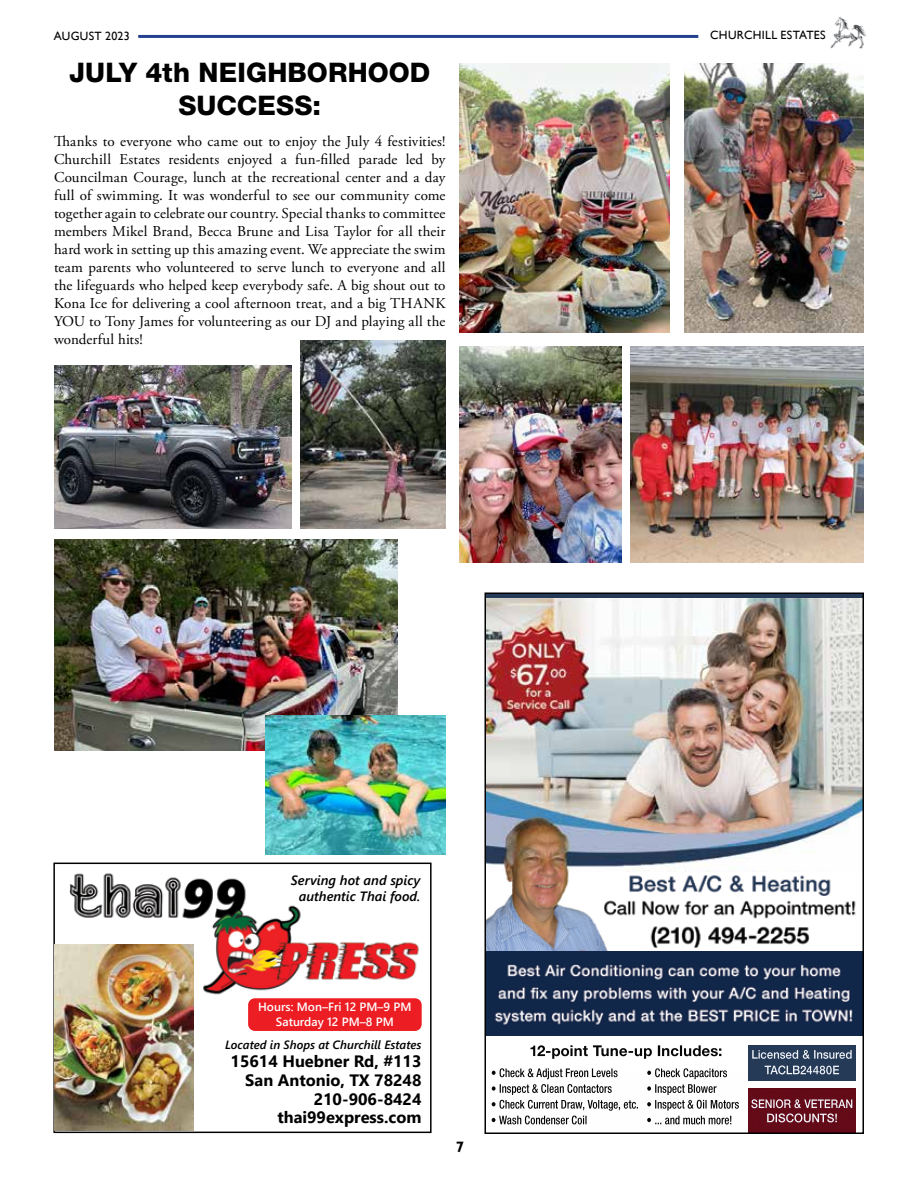
<style>
.page{position:relative;width:918px;height:1188px;background:#fff}
.page>*{position:absolute;margin:0;border:0;box-sizing:border-box;transform-origin:0 0}
.t1{font:800 27px/32.4px "Helvetica Neue LT Std";letter-spacing:.005em;color:#000;text-align:center}
.t2{font:700 16.5px/18.8px "Segoe UI";color:#000;text-align:right}
.t3{font:15px/18px "Adobe Garamond Pro";letter-spacing:.005em;color:#000;text-align:justify}
.t4{font:700 15px "Gill Sans";color:#000}
.t5{font:italic 600 13.5px/16.2px "Segoe UI";color:#000;text-align:center}
.t6{font:600 12px/14.4px "Segoe UI";color:#fff;text-align:center}
.t7{font:italic 600 12px "Segoe UI";color:#000}
.t8{font:12px "Gill Sans";letter-spacing:.025em;color:#000}
</style>
<div class="page">
<img style="left:69px;top:873px;width:351px;height:122px">
<div style="left:248px;top:998px;width:174px;height:33px;background:#ed1d24;border-radius:7px"></div>
<div style="left:53px;top:863px;width:379px;height:270px;border:1px solid #000"></div>
<img style="left:54px;top:945px;width:140px;height:186px">
<img style="left:487px;top:598px;width:374px;height:533px">
<img style="left:487px;top:872px;width:374px;height:199px">
<img style="left:748px;top:1045px;width:107px;height:35px">
<img style="left:748px;top:1089px;width:107px;height:42px">
<img style="left:487px;top:595px;width:374px;height:3px">
<img style="left:487px;top:952px;width:374px;height:83px">
<div style="left:484px;top:592px;width:380px;height:542px;border:2px solid #000"></div>
<img style="left:830px;top:16px;width:37px;height:33px">
<hr style="left:138px;top:35px;width:560px;height:3px;background:#25408f">
<img style="left:54px;top:365px;width:238px;height:163px">
<img style="left:459px;top:63px;width:211px;height:269px">
<img style="left:459px;top:346px;width:162px;height:216px">
<img style="left:300px;top:341px;width:146px;height:187px">
<img style="left:685px;top:63px;width:179px;height:269px">
<img style="left:630px;top:346px;width:234px;height:216px">
<img style="left:54px;top:539px;width:344px;height:212px">
<img style="left:265px;top:716px;width:181px;height:138px">
<p class="t8" style="left:54px;top:29px;width:77px">AUGUST 2023</p>
<p class="t8" style="left:710px;top:28px;width:117px">CHURCHILL ESTATES</p>
<h1 class="t1" style="left:69px;top:56px;width:363px">JULY 4th NEIGHBORHOOD<br>SUCCESS:</h1>
<p class="t3" style="left:54px;top:133px;width:393px">Thanks to everyone who came out to enjoy the July 4 festivities!<br>Churchill Estates residents enjoyed a fun-filled parade led by Councilman Courage, lunch at the recreational center and a day full of swimming. It was wonderful to see our community come together again to celebrate our country. Special thanks to committee members Mikel Brand, Becca Brune and Lisa Taylor for all their hard work in setting up this amazing event. We appreciate the swim team parents who volunteered to serve lunch to everyone and all the lifeguards who helped keep everybody safe. A big shout out to Kona Ice for delivering a cool afternoon treat, and a big THANK YOU to Tony James for volunteering as our DJ and playing all the wonderful hits!</p>
<p class="t5" style="left:291px;top:870px;width:131px">Serving hot and spicy authentic Thai food.</p>
<p class="t6" style="left:258px;top:999px;width:155px">Hours: Mon–Fri 12 PM–9 PM<br>Saturday 12 PM–8 PM</p>
<p class="t7" style="left:225px;top:1033px;width:198px">Located in Shops at Churchill Estates</p>
<p class="t2" style="left:231px;top:1051px;width:192px">15614 Huebner Rd, #113<br>San Antonio, TX 78248<br>210-906-8424 thai99express.com</p>
<p class="t4" style="left:456px;top:1138px;width:10px">7</p>
</div>
